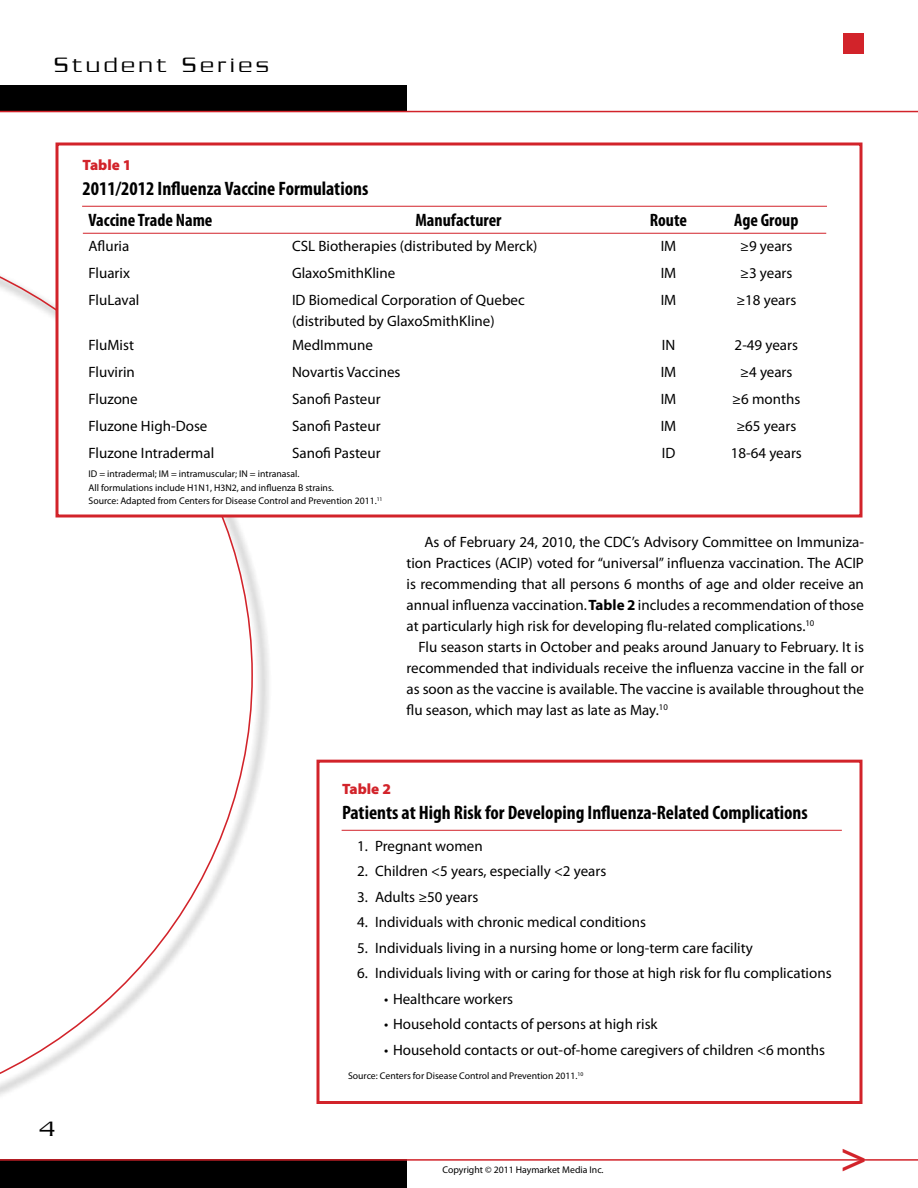
<style>
.page{position:relative;width:918px;height:1188px;background:#fff}
.page>*{position:absolute;margin:0;border:0;box-sizing:border-box;transform-origin:0 0}
.t1{font:300 46.5px "Serpentine";color:#d2232a}
.t2{font:300 22.5px "Serpentine";letter-spacing:.18em;color:#000}
.t3{font:700 condensed 19.5px "Myriad Pro";color:#000}
.t4{font:700 condensed 18px "Myriad Pro";color:#000}
.t5{font:15px/21px "Myriad Pro";color:#000;text-align:justify}
.t6{font:900 15px "Myriad Pro";color:#d2232a}
.t7{font:9.75px/13.5px "Myriad Pro";color:#000}
.s1{font-weight:700}
</style>
<div class="page">
<svg style="left:51px;top:85px;width:119px;height:1px"></svg>
<svg style="left:180px;top:85px;width:92px;height:28px"></svg>
<div style="left:0;top:86px;width:406px;height:25px;background:#000"></div>
<hr style="left:0;top:111px;width:918px;height:1px;background:#d2232a">
<div style="left:843px;top:33px;width:21px;height:21px;background:#d2232a"></div>
<div style="left:0;top:1160px;width:406px;height:28px;background:#000"></div>
<hr style="left:0;top:1159px;width:918px;height:2px;background:#d2232a">
<div style="left:0;top:231px;width:272px;height:909px;background:#000;opacity:.75"></div>
<svg style="left:0;top:228px;width:254px;height:895px"></svg>
<div style="left:56px;top:142px;width:806px;height:376px;background:#fff;border:3px solid #d2232a"></div>
<div style="left:316px;top:760px;width:546px;height:344px;background:#fff;border:3px solid #d2232a"></div>
<hr style="left:82px;top:206px;width:204px;height:1px;background:#d2232a">
<hr style="left:286px;top:206px;width:345px;height:1px;background:#d2232a">
<hr style="left:631px;top:206px;width:75px;height:1px;background:#d2232a">
<hr style="left:706px;top:206px;width:121px;height:1px;background:#d2232a">
<hr style="left:83px;top:233px;width:203px;height:1px;background:#d2232a">
<hr style="left:286px;top:233px;width:345px;height:1px;background:#d2232a">
<hr style="left:631px;top:233px;width:75px;height:1px;background:#d2232a">
<hr style="left:706px;top:233px;width:120px;height:1px;background:#d2232a">
<hr style="left:342px;top:830px;width:500px;height:1px;background:#d2232a">
<h2 class="t2" style="left:54px;top:52px;width:216px">Student Series</h2>
<p class="t6" style="left:82px;top:155px;width:50px">Table 1</p>
<h3 class="t3" style="left:82px;top:177px;width:287px">2011/2012 Influenza Vaccine Formulations</h3>
<p class="t4" style="left:88px;top:209px;width:126px">Vaccine Trade Name</p>
<p class="t4" style="left:415px;top:209px;width:88px">Manufacturer</p>
<p class="t4" style="left:650px;top:209px;width:39px">Route</p>
<p class="t4" style="left:734px;top:209px;width:66px">Age Group</p>
<p class="t5" style="left:88px;top:235px;width:42px">Afluria</p>
<p class="t5" style="left:292px;top:235px;width:247px">CSL Biotherapies (distributed by Merck)</p>
<p class="t5" style="left:661px;top:235px;width:17px">IM</p>
<p class="t5" style="left:740px;top:235px;width:54px">≥9 years</p>
<p class="t5" style="left:89px;top:262px;width:43px">Fluarix</p>
<p class="t5" style="left:292px;top:262px;width:105px">GlaxoSmithKline</p>
<p class="t5" style="left:661px;top:262px;width:17px">IM</p>
<p class="t5" style="left:740px;top:262px;width:54px">≥3 years</p>
<p class="t5" style="left:89px;top:289px;width:52px">FluLaval</p>
<p class="t5" style="left:292px;top:289px;width:234px">ID Biomedical Corporation of Quebec (distributed by GlaxoSmithKline)</p>
<p class="t5" style="left:661px;top:289px;width:17px">IM</p>
<p class="t5" style="left:736px;top:289px;width:62px">≥18 years</p>
<p class="t5" style="left:89px;top:334px;width:47px">FluMist</p>
<p class="t5" style="left:292px;top:334px;width:82px">MedImmune</p>
<p class="t5" style="left:662px;top:334px;width:15px">IN</p>
<p class="t5" style="left:735px;top:334px;width:65px">2-49 years</p>
<p class="t5" style="left:89px;top:361px;width:48px">Fluvirin</p>
<p class="t5" style="left:292px;top:361px;width:110px">Novartis Vaccines</p>
<p class="t5" style="left:661px;top:361px;width:17px">IM</p>
<p class="t5" style="left:740px;top:361px;width:54px">≥4 years</p>
<p class="t5" style="left:89px;top:388px;width:51px">Fluzone</p>
<p class="t5" style="left:292px;top:388px;width:90px">Sanofi Pasteur</p>
<p class="t5" style="left:661px;top:388px;width:17px">IM</p>
<p class="t5" style="left:732px;top:388px;width:70px">≥6 months</p>
<p class="t5" style="left:89px;top:415px;width:120px">Fluzone High-Dose</p>
<p class="t5" style="left:292px;top:415px;width:90px">Sanofi Pasteur</p>
<p class="t5" style="left:661px;top:415px;width:17px">IM</p>
<p class="t5" style="left:736px;top:415px;width:62px">≥65 years</p>
<p class="t5" style="left:89px;top:442px;width:127px">Fluzone Intradermal</p>
<p class="t5" style="left:292px;top:442px;width:90px">Sanofi Pasteur</p>
<p class="t5" style="left:662px;top:442px;width:15px">ID</p>
<p class="t5" style="left:731px;top:442px;width:73px">18-64 years</p>
<p class="t7" style="left:88px;top:467px;width:296px">ID = intradermal; IM = intramuscular; IN = intranasal.<br>All formulations include H1N1, H3N2, and influenza B strains.<br>Source: Adapted from Centers for Disease Control and Prevention 2011.<sup>11</sup></p>
<p class="t5" style="left:406px;top:531px;width:459px;text-indent:18px">As of February 24, 2010, the CDC’s Advisory Committee on Immuniza&shy;tion Practices (ACIP) voted for “universal” influenza vaccination. The ACIP is recommending that all persons 6 months of age and older receive an annual influenza vaccination.<span class="s1">Table 2</span> includes a recommendation of those at particularly high risk for developing flu-related complications.<sup>10</sup></p>
<p class="t5" style="left:406px;top:636px;width:459px;text-indent:12px">Flu season starts in October and peaks around January to February. It is recommended that individuals receive the influenza vaccine in the fall or as soon as the vaccine is available. The vaccine is available throughout the flu season, which may last as late as May.<sup>10</sup></p>
<h2 class="t2" style="left:40px;top:1116px;width:17px">4</h2>
<p class="t6" style="left:342px;top:779px;width:50px">Table 2</p>
<h3 class="t3" style="left:342px;top:801px;width:467px">Patients at High Risk for Developing Influenza-Related Complications</h3>
<p class="t5" style="left:357px;top:835px;width:127px">1. Pregnant women</p>
<p class="t5" style="left:357px;top:860px;width:251px">2. Children &lt;5 years, especially &lt;2 years</p>
<p class="t5" style="left:357px;top:886px;width:123px">3. Adults ≥50 years</p>
<p class="t5" style="left:357px;top:911px;width:290px">4. Individuals with chronic medical conditions</p>
<p class="t5" style="left:357px;top:937px;width:397px">5. Individuals living in a nursing home or long-term care facility</p>
<p class="t5" style="left:357px;top:962px;width:476px">6. Individuals living with or caring for those at high risk for flu complications</p>
<p class="t5" style="left:384px;top:988px;width:131px">• Healthcare workers</p>
<p class="t5" style="left:384px;top:1013px;width:275px">• Household contacts of persons at high risk</p>
<p class="t5" style="left:384px;top:1039px;width:443px">• Household contacts or out-of-home caregivers of children &lt;6 months</p>
<p class="t7" style="left:348px;top:1069px;width:237px">Source: Centers for Disease Control and Prevention 2011.<sup>10</sup></p>
<p class="t7" style="left:442px;top:1163px;width:163px">Copyright © 2011 Haymarket Media Inc.</p>
<h1 class="t1" style="left:840px;top:1130px;width:29px">&gt;</h1>
</div>
